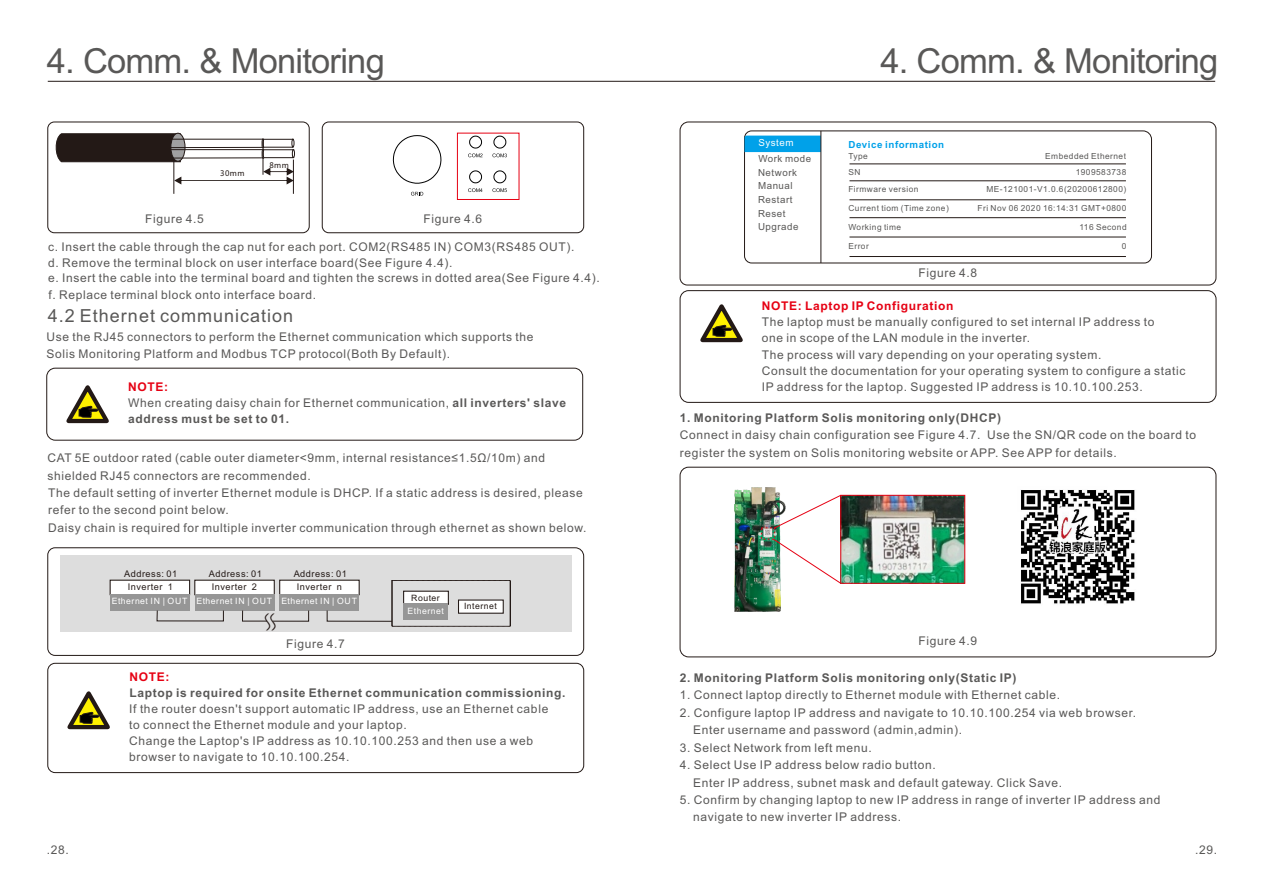
<style>
.page{position:relative;width:1263px;height:893px;background:#fff}
.page>*{position:absolute;margin:0;border:0;box-sizing:border-box;transform-origin:0 0}
.t1{font:34.5px "Arial";letter-spacing:-.02em;color:#595857}
.t2{font:18px "Arial";letter-spacing:.055em;color:#595857}
.t3{font:12px/17.4px "Arial";letter-spacing:.055em;color:#595857}
.t4{font:700 12px "Arial";letter-spacing:.055em;color:#595857}
.t5{font:700 12px "Arial";letter-spacing:.055em;color:#e60013}
.t6{font:9.75px/13.6px "Arial";letter-spacing:.055em;color:#595857}
.t7{font:700 9.75px "Arial";letter-spacing:.055em;color:#00a1e9}
.t8{font:9.75px "Arial";letter-spacing:.055em;color:#fff}
.t9{font:9.15px "Arial";letter-spacing:.055em;color:#231916}
.t10{font:8.7px "Arial";letter-spacing:.055em;color:#fff}
.t11{font:8.7px "Arial";letter-spacing:.055em;color:#231916}
.t12{font:8.4px/15.9px "Arial";letter-spacing:.055em;color:#595857}
.t13{font:7.5px "Microsoft Ya Hei";letter-spacing:.06em;color:#231916}
.s1{font-weight:700;color:#e60013}
.s2{font-weight:700}
</style>
<div class="page">
<div style="left:680px;top:467px;width:536px;height:190px;border:1px solid #231916;border-radius:9px"></div>
<img style="left:734px;top:487px;width:47px;height:125px">
<hr style="left:48px;top:81px;width:1167px;height:1px;background:#231916">
<div style="left:47px;top:122px;width:263px;height:111px;border:1px solid #231916;border-radius:7px"></div>
<hr style="left:293px;top:160px;width:1px;height:34px;background:#231916">
<svg style="left:55px;top:133px;width:240px;height:51px"></svg>
<hr style="left:173px;top:160px;width:1px;height:34px;background:#231916">
<div style="left:322px;top:122px;width:262px;height:111px;border:1px solid #231916;border-radius:7px"></div>
<div style="left:457px;top:133px;width:62px;height:67px;border:1px solid #e60013"></div>
<svg style="left:393px;top:136px;width:48px;height:47px"></svg>
<svg style="left:411px;top:192px;width:12px;height:4px"></svg>
<svg style="left:468px;top:136px;width:14px;height:21px"></svg>
<svg style="left:492px;top:136px;width:15px;height:21px"></svg>
<svg style="left:492px;top:171px;width:15px;height:21px"></svg>
<svg style="left:468px;top:171px;width:14px;height:21px"></svg>
<svg style="left:66px;top:385px;width:43px;height:39px"></svg>
<div style="left:46px;top:368px;width:537px;height:73px;border:1px solid #231916;border-radius:9px"></div>
<svg style="left:47px;top:547px;width:537px;height:109px"></svg>
<div style="left:60px;top:556px;width:512px;height:76px;background:#ddd"></div>
<div style="left:392px;top:580px;width:118px;height:46px;border:1px dashed #231916"></div>
<div style="left:110px;top:580px;width:80px;height:15px;background:#fff"></div>
<div style="left:110px;top:594px;width:80px;height:17px;background:#969696"></div>
<div style="left:194px;top:580px;width:81px;height:15px;background:#fff"></div>
<div style="left:195px;top:594px;width:79px;height:17px;background:#969696"></div>
<div style="left:279px;top:580px;width:81px;height:15px;background:#fff"></div>
<div style="left:280px;top:594px;width:79px;height:17px;background:#969696"></div>
<svg style="left:326px;top:610px;width:67px;height:12px"></svg>
<div style="left:403px;top:591px;width:46px;height:14px;background:#fff;border:1px solid #231916"></div>
<div style="left:404px;top:603px;width:44px;height:17px;background:#969696"></div>
<div style="left:458px;top:599px;width:46px;height:15px;background:#fff;border:1px solid #231916"></div>
<svg style="left:67px;top:691px;width:43px;height:39px"></svg>
<div style="left:47px;top:663px;width:537px;height:110px;border:1px solid #231916;border-radius:7px"></div>
<svg style="left:679px;top:121px;width:538px;height:165px"></svg>
<svg style="left:744px;top:130px;width:408px;height:134px"></svg>
<svg style="left:744px;top:136px;width:76px;height:16px"></svg>
<hr style="left:820px;top:131px;width:1px;height:132px;background:#231916">
<hr style="left:849px;top:163px;width:277px;height:1px;background:#231916">
<hr style="left:849px;top:180px;width:277px;height:1px;background:#231916">
<hr style="left:849px;top:199px;width:277px;height:1px;background:#231916">
<hr style="left:849px;top:217px;width:277px;height:1px;background:#231916">
<hr style="left:849px;top:237px;width:277px;height:1px;background:#231916">
<hr style="left:849px;top:256px;width:277px;height:1px;background:#231916">
<div style="left:680px;top:290px;width:536px;height:113px;border:1px solid #231916;border-radius:9px"></div>
<svg style="left:700px;top:304px;width:43px;height:39px"></svg>
<img style="left:842px;top:497px;width:121px;height:85px">
<div style="left:840px;top:495px;width:125px;height:89px;border:1px solid #e60013"></div>
<svg style="left:773px;top:494px;width:69px;height:35px"></svg>
<svg style="left:772px;top:538px;width:70px;height:46px"></svg>
<img style="left:1021px;top:490px;width:114px;height:114px">
<svg style="left:242px;top:610px;width:67px;height:12px"></svg>
<h1 class="t1" style="left:47px;top:48px;width:340px">4. Comm. &amp; Monitoring</h1>
<h1 class="t1" style="left:880px;top:48px;width:340px">4. Comm. &amp; Monitoring</h1>
<p class="t13" style="left:220px;top:170px;width:26px">30mm</p>
<p class="t13" style="left:269px;top:161px;width:21px">8mm</p>
<p class="t3" style="left:145px;top:211px;width:60px">Figure 4.5</p>
<p class="t3" style="left:423px;top:211px;width:60px">Figure 4.6</p>
<p class="t3" style="left:48px;top:240px;width:553px;line-height:15.5px">c. Insert the cable through the cap nut for each port. COM2(RS485 IN) COM3(RS485 OUT).<br>d. Remove the terminal block on user interface board(See Figure 4.4).<br>e. Insert the cable into the terminal board and tighten the screws in dotted area(See Figure 4.4).</p>
<h2 class="t2" style="left:48px;top:309px;width:247px">4.2 Ethernet communication</h2>
<p class="t3" style="left:46px;top:329px;width:488px">Use the RJ45 connectors to perform the Ethernet communication which supports the<br>Solis Monitoring Platform and Modbus TCP protocol(Both By Default).</p>
<p class="t3" style="left:128px;top:380px;width:439px;line-height:16px"><span class="s1">NOTE:<br></span>When creating daisy chain for Ethernet communication, <span class="s2">all inverters' slave address must be set to 01.</span></p>
<p class="t3" style="left:47px;top:450px;width:540px">CAT 5E outdoor rated (cable outer diameter&lt;9mm, internal resistance≤1.5Ω/10m) and shielded RJ45 connectors are recommended.<br>The default setting of inverter Ethernet module is DHCP. If a static address is desired, please refer to the second point below.<br>Daisy chain is required for multiple inverter communication through ethernet as shown below.</p>
<p class="t3" style="left:49px;top:287px;width:269px">f. Replace terminal block onto interface board.</p>
<p class="t9" style="left:124px;top:570px;width:55px">Address: 01</p>
<p class="t9" style="left:209px;top:570px;width:55px">Address: 01</p>
<p class="t9" style="left:294px;top:570px;width:55px">Address: 01</p>
<p class="t9" style="left:128px;top:583px;width:47px">Inverter 1</p>
<p class="t9" style="left:212px;top:583px;width:47px">Inverter 2</p>
<p class="t9" style="left:297px;top:583px;width:47px">Inverter n</p>
<p class="t10" style="left:112px;top:598px;width:77px">Ethernet IN | OUT</p>
<p class="t10" style="left:196px;top:598px;width:162px">Ethernet IN | OUT Ethernet IN | OUT</p>
<p class="t3" style="left:286px;top:637px;width:60px">Figure 4.7</p>
<p class="t11" style="left:411px;top:594px;width:30px">Router</p>
<p class="t10" style="left:408px;top:608px;width:38px">Ethernet</p>
<p class="t11" style="left:464px;top:603px;width:34px">Internet</p>
<p class="t5" style="left:129px;top:672px;width:41px">NOTE:</p>
<p class="t4" style="left:129px;top:688px;width:438px">Laptop is required for onsite Ethernet communication commissioning.</p>
<p class="t3" style="left:129px;top:702px;width:420px;line-height:16px">If the router doesn't support automatic IP address, use an Ethernet cable to connect the Ethernet module and your laptop.<br>Change the Laptop's IP address as 10.10.100.253 and then use a web browser to navigate to 10.10.100.254.</p>
<p class="t8" style="left:758px;top:139px;width:37px">System</p>
<p class="t6" style="left:758px;top:153px;width:55px">Work mode<br>Network<br>Manual<br>Restart<br>Reset<br>Upgrade</p>
<p class="t7" style="left:848px;top:141px;width:97px">Device information</p>
<p class="t12" style="left:848px;top:149px;width:21px">Type<br>SN</p>
<p class="t12" style="left:848px;top:182px;width:72px">Firmware version</p>
<p class="t12" style="left:848px;top:201px;width:102px">Current tiom (Time zone)</p>
<p class="t12" style="left:1045px;top:149px;width:83px;text-align:right">Embedded Ethernet<br>1909583738</p>
<p class="t12" style="left:986px;top:182px;width:141px">ME-121001-V1.0.6(20200612800)</p>
<p class="t12" style="left:977px;top:201px;width:150px">Fri Nov 06 2020 16:14:31 GMT+0800</p>
<p class="t12" style="left:848px;top:220px;width:54px">Working time</p>
<p class="t12" style="left:1079px;top:220px;width:49px">116 Second</p>
<p class="t12" style="left:848px;top:239px;width:22px">Error</p>
<p class="t12" style="left:1122px;top:239px;width:6px">0</p>
<p class="t3" style="left:918px;top:265px;width:60px">Figure 4.8</p>
<p class="t5" style="left:762px;top:301px;width:193px">NOTE: Laptop IP Configuration</p>
<p class="t3" style="left:762px;top:315px;width:425px;line-height:16px">The laptop must be manually configured to set internal IP address to<br>one in scope of the LAN module in the inverter.<br>The process will vary depending on your operating system.<br>Consult the documentation for your operating system to configure a static IP address for the laptop. Suggested IP address is 10.10.100.253.</p>
<p class="t4" style="left:680px;top:413px;width:323px">1. Monitoring Platform Solis monitoring only(DHCP)</p>
<p class="t3" style="left:680px;top:427px;width:518px">Connect in daisy chain configuration see Figure 4.7. Use the SN/QR code on the board to register the system on Solis monitoring website or APP. See APP for details.</p>
<p class="t3" style="left:918px;top:633px;width:60px">Figure 4.9</p>
<p class="t4" style="left:680px;top:673px;width:338px">2. Monitoring Platform Solis monitoring only(Static IP)</p>
<p class="t3" style="left:680px;top:688px;width:382px">1. Connect laptop directly to Ethernet module with Ethernet cable.</p>
<p class="t3" style="left:693px;top:705px;width:444px;text-indent:-13px">2. Configure laptop IP address and navigate to 10.10.100.254 via web browser.<br>Enter username and password (admin,admin).</p>
<p class="t3" style="left:680px;top:740px;width:194px">3. Select Network from left menu.</p>
<p class="t3" style="left:693px;top:757px;width:371px;text-indent:-13px">4. Select Use IP address below radio button.<br>Enter IP address, subnet mask and default gateway. Click Save.</p>
<p class="t3" style="left:693px;top:792px;width:469px;text-indent:-13px">5. Confirm by changing laptop to new IP address in range of inverter IP address and navigate to new inverter IP address.</p>
<p class="t3" style="left:47px;top:842px;width:24px">.28.</p>
<p class="t3" style="left:1195px;top:842px;width:24px">.29.</p>
</div>
